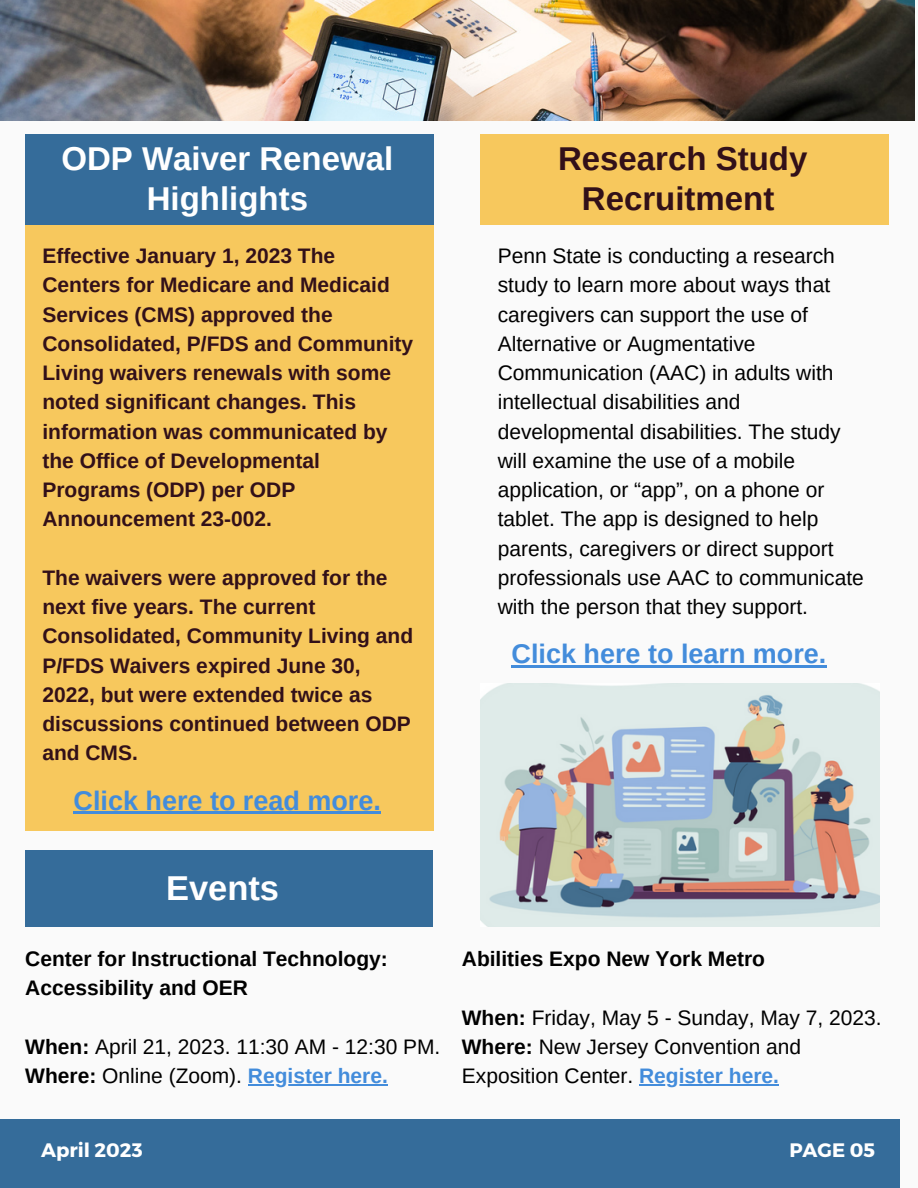
<style>
.page{position:relative;width:918px;height:1188px;background:#fafafa}
.page>*{position:absolute;margin:0;border:0;box-sizing:border-box;transform-origin:0 0}
.t1{font:700 34.5px "Arimo";color:#fff}
.t2{font:700 33px/39.3px "Arimo";color:#fff;text-align:center}
.t3{font:700 33px/39.3px "Arimo";color:#321019;text-align:center}
.t4{font:700 27px "Arimo";color:#438cdb}
.t5{font:21px/29.2px "Arimo";color:#000}
.t6{font:700 21px/29.2px "Arimo";color:#321019}
.t7{font:700 21px/29.2px "Arimo";color:#000}
.t8{font:700 19.5px "Montserrat";color:#fff}
.s1{font-weight:700}
.s2{font-weight:700;color:#438cdb}
</style>
<div class="page">
<div style="left:0;top:1119px;width:900px;height:69px;background:#356c9a"></div>
<img style="left:0;top:0;width:914px;height:121px">
<div style="left:25px;top:134px;width:408px;height:696px;background:#f7c85d"></div>
<div style="left:25px;top:134px;width:408px;height:91px;background:#356c9a"></div>
<div style="left:481px;top:134px;width:408px;height:91px;background:#f7c85d"></div>
<div style="left:25px;top:851px;width:408px;height:76px;background:#356c9a"></div>
<img style="left:481px;top:684px;width:399px;height:243px">
<hr style="left:74px;top:812px;width:307px;height:2px;background:#438cdb">
<hr style="left:512px;top:666px;width:315px;height:2px;background:#438cdb">
<hr style="left:639px;top:1084px;width:140px;height:1px;background:#438cdb">
<hr style="left:248px;top:1084px;width:140px;height:1px;background:#438cdb">
<h2 class="t2" style="left:61px;top:139px;width:333px">ODP Waiver Renewal<br>Highlights</h2>
<p class="t6" style="left:42px;top:241px;width:372px">Effective January 1, 2023 The<br>Centers for Medicare and Medicaid<br>Services (CMS) approved the<br>Consolidated, P/FDS and Community<br>Living waivers renewals with some noted significant changes. This information was communicated by the Office of Developmental<br>Programs (ODP) per ODP<br>Announcement 23-002.</p>
<p class="t6" style="left:42px;top:563px;width:372px">The waivers were approved for the next five years. The current<br>Consolidated, Community Living and<br>P/FDS Waivers expired June 30,<br>2022, but were extended twice as discussions continued between ODP and CMS.</p>
<p class="t4" style="left:74px;top:785px;width:309px">Click here to read more.</p>
<h2 class="t3" style="left:558px;top:139px;width:251px">Research Study<br>Recruitment</h2>
<p class="t5" style="left:498px;top:241px;width:368px">Penn State is conducting a research study to learn more about ways that caregivers can support the use of Alternative or Augmentative Communication (AAC) in adults with intellectual disabilities and developmental disabilities. The study will examine the use of a mobile application, or “app”, on a phone or tablet. The app is designed to help parents, caregivers or direct support professionals use AAC to communicate with the person that they support.</p>
<p class="t4" style="left:512px;top:639px;width:316px">Click here to learn more.</p>
<h1 class="t1" style="left:166px;top:869px;width:115px">Events</h1>
<p class="t7" style="left:25px;top:944px;width:364px">Center for Instructional Technology:<br>Accessibility and OER</p>
<p class="t5" style="left:25px;top:1032px;width:417px"><span class="s1">When:</span> April 21, 2023. 11:30 AM - 12:30 PM.<br><span class="s1">Where:</span> Online (Zoom). <span class="s2">Register here.</span></p>
<p class="t7" style="left:462px;top:944px;width:305px">Abilities Expo New York Metro</p>
<p class="t5" style="left:462px;top:1003px;width:421px"><span class="s1">When:</span> Friday, May 5 - Sunday, May 7, 2023.<br><span class="s1">Where:</span> New Jersey Convention and<br>Exposition Center. <span class="s2">Register here.</span></p>
<p class="t8" style="left:41px;top:1137px;width:103px">April 2023</p>
<p class="t8" style="left:789px;top:1137px;width:87px">PAGE 05</p>
</div>
